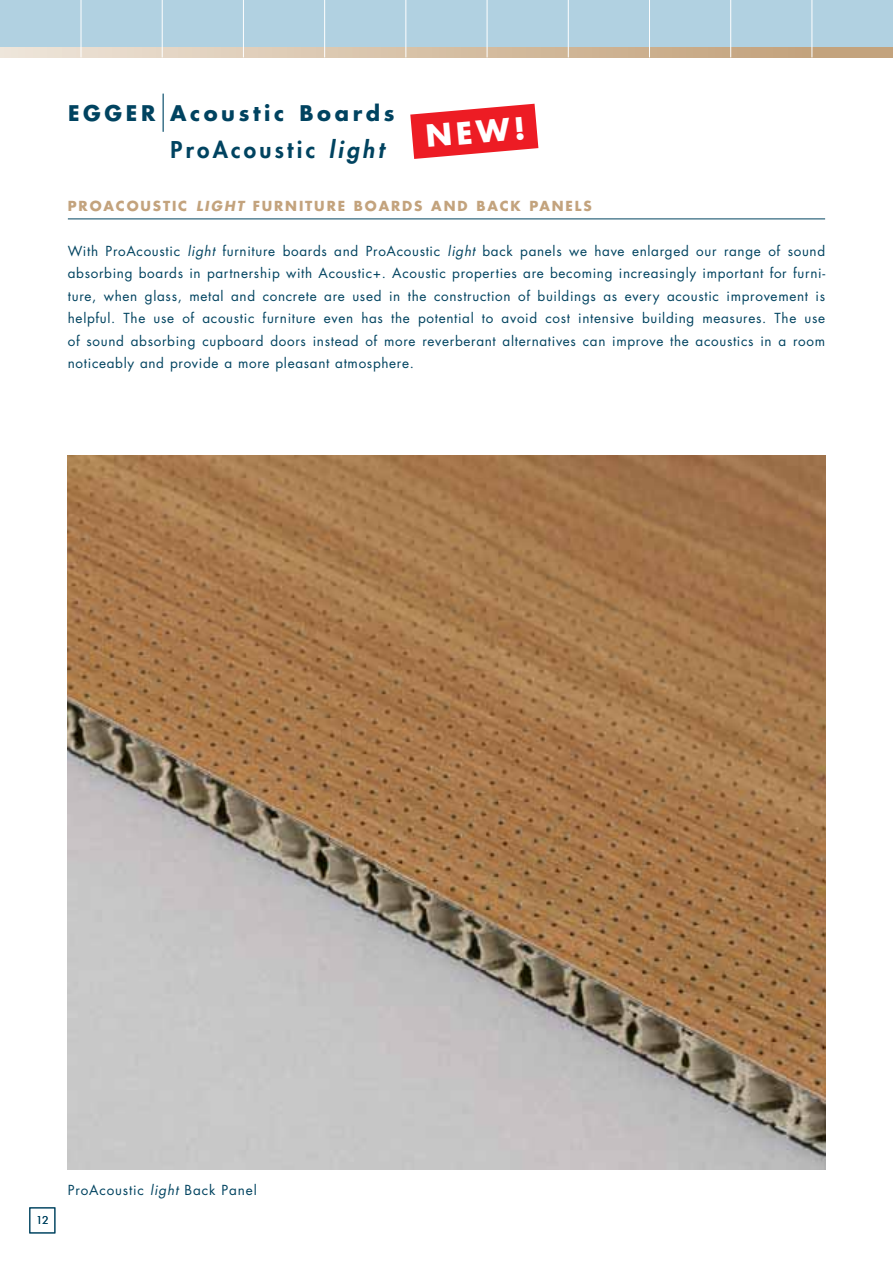
<style>
.page{position:relative;width:893px;height:1263px;background:#fff}
.page>*{position:absolute;margin:0;border:0;box-sizing:border-box;transform-origin:0 0}
.t1{font:700 29.85px "Futura";color:#fff}
.t2{font:800 22.5px "Futura";letter-spacing:.145em;color:#004360}
.t3{font:700 21px "Futura";letter-spacing:.17em;color:#004360}
.t4{font:13.5px/22.5px "Futura";letter-spacing:.05em;color:#004360;text-align:justify}
.t5{font:700 13.5px "Futura";letter-spacing:.135em;color:#c3a37d}
.t6{font:10.5px "Futura";color:#004360}
.s1{font-style:italic}
</style>
<div class="page">
<div style="left:811px;top:0;width:81px;height:57px;background:#c3a37d"></div>
<hr style="left:1px;top:0;width:1px;height:57px;background:#efe7dc">
<hr style="left:2px;top:0;width:4px;height:57px;background:#eee6db">
<hr style="left:9px;top:0;width:4px;height:57px;background:#eee5da">
<hr style="left:16px;top:0;width:4px;height:57px;background:#ede5d9">
<hr style="left:23px;top:0;width:4px;height:57px;background:#ede4d8">
<hr style="left:31px;top:0;width:4px;height:57px;background:#ede3d7">
<hr style="left:38px;top:0;width:4px;height:57px;background:#ece3d6">
<hr style="left:45px;top:0;width:4px;height:57px;background:#ece2d5">
<div style="left:52px;top:0;width:5px;height:57px;background:#ebe1d4"></div>
<hr style="left:60px;top:0;width:4px;height:57px;background:#ebe1d3">
<hr style="left:67px;top:0;width:4px;height:57px;background:#eadfd2">
<hr style="left:74px;top:0;width:4px;height:57px;background:#eadfd2">
<div style="left:81px;top:0;width:5px;height:57px;background:#eaded0"></div>
<hr style="left:89px;top:0;width:4px;height:57px;background:#e9ddcf">
<hr style="left:96px;top:0;width:4px;height:57px;background:#e9ddcf">
<hr style="left:103px;top:0;width:4px;height:57px;background:#e9dcce">
<div style="left:110px;top:0;width:5px;height:57px;background:#e9dccd"></div>
<hr style="left:118px;top:0;width:4px;height:57px;background:#e8dbcc">
<hr style="left:125px;top:0;width:4px;height:57px;background:#e8dacb">
<hr style="left:132px;top:0;width:4px;height:57px;background:#e7daca">
<hr style="left:140px;top:0;width:4px;height:57px;background:#e7d9c9">
<hr style="left:147px;top:0;width:4px;height:57px;background:#e6d8c8">
<hr style="left:154px;top:0;width:4px;height:57px;background:#e6d8c7">
<svg style="left:161px;top:47px;width:4px;height:10px"></svg>
<hr style="left:169px;top:0;width:4px;height:57px;background:#e5d6c5">
<hr style="left:176px;top:0;width:4px;height:57px;background:#e5d6c5">
<hr style="left:183px;top:0;width:4px;height:57px;background:#e4d5c3">
<hr style="left:190px;top:0;width:4px;height:57px;background:#e4d5c2">
<hr style="left:198px;top:0;width:4px;height:57px;background:#e3d4c2">
<hr style="left:205px;top:0;width:4px;height:57px;background:#e3d3c1">
<hr style="left:212px;top:0;width:4px;height:57px;background:#e2d3c0">
<hr style="left:219px;top:0;width:4px;height:57px;background:#e2d2bf">
<hr style="left:227px;top:0;width:4px;height:57px;background:#e1d1be">
<hr style="left:234px;top:0;width:4px;height:57px;background:#e1d1bd">
<hr style="left:241px;top:0;width:4px;height:57px;background:#e1d0bc">
<hr style="left:248px;top:0;width:4px;height:57px;background:#e1cfbb">
<hr style="left:256px;top:0;width:4px;height:57px;background:#e1cfbb">
<hr style="left:263px;top:0;width:4px;height:57px;background:#e0ceba">
<hr style="left:270px;top:0;width:4px;height:57px;background:#e0ceb9">
<hr style="left:277px;top:0;width:4px;height:57px;background:#dfcdb8">
<hr style="left:285px;top:0;width:4px;height:57px;background:#dfcdb7">
<hr style="left:292px;top:0;width:4px;height:57px;background:#deccb6">
<hr style="left:299px;top:0;width:4px;height:57px;background:#decbb5">
<hr style="left:306px;top:0;width:4px;height:57px;background:#ddcab4">
<hr style="left:314px;top:0;width:4px;height:57px;background:#ddcab4">
<hr style="left:321px;top:0;width:4px;height:57px;background:#dcc9b3">
<hr style="left:328px;top:0;width:4px;height:57px;background:#dcc9b2">
<div style="left:335px;top:0;width:5px;height:57px;background:#dcc9b1"></div>
<hr style="left:343px;top:0;width:4px;height:57px;background:#dbc8b0">
<hr style="left:350px;top:0;width:4px;height:57px;background:#dbc8af">
<hr style="left:357px;top:0;width:4px;height:57px;background:#dbc6ae">
<div style="left:364px;top:0;width:5px;height:57px;background:#dac6ad"></div>
<hr style="left:372px;top:0;width:4px;height:57px;background:#dac5ad">
<hr style="left:379px;top:0;width:4px;height:57px;background:#dac5ac">
<hr style="left:386px;top:0;width:4px;height:57px;background:#d9c4ab">
<div style="left:393px;top:0;width:5px;height:57px;background:#d9c4aa"></div>
<hr style="left:401px;top:0;width:4px;height:57px;background:#d9c3a9">
<hr style="left:408px;top:0;width:4px;height:57px;background:#d8c3a8">
<hr style="left:415px;top:0;width:4px;height:57px;background:#d8c2a7">
<hr style="left:423px;top:0;width:4px;height:57px;background:#d7c1a6">
<hr style="left:430px;top:0;width:4px;height:57px;background:#d7c1a6">
<hr style="left:437px;top:0;width:4px;height:57px;background:#d6c0a5">
<hr style="left:444px;top:0;width:4px;height:57px;background:#d6bfa4">
<hr style="left:452px;top:0;width:4px;height:57px;background:#d5bfa3">
<hr style="left:459px;top:0;width:4px;height:57px;background:#d5bea2">
<hr style="left:466px;top:0;width:4px;height:57px;background:#d4bda1">
<hr style="left:473px;top:0;width:4px;height:57px;background:#d4bda0">
<hr style="left:481px;top:0;width:4px;height:57px;background:#d4bca0">
<hr style="left:488px;top:0;width:4px;height:57px;background:#d4bc9f">
<hr style="left:495px;top:0;width:4px;height:57px;background:#d4bb9e">
<hr style="left:502px;top:0;width:4px;height:57px;background:#d3ba9d">
<hr style="left:510px;top:0;width:4px;height:57px;background:#d3ba9c">
<hr style="left:517px;top:0;width:4px;height:57px;background:#d2b99b">
<hr style="left:524px;top:0;width:4px;height:57px;background:#d2b99a">
<hr style="left:531px;top:0;width:4px;height:57px;background:#d1b89a">
<hr style="left:539px;top:0;width:4px;height:57px;background:#d1b899">
<hr style="left:546px;top:0;width:4px;height:57px;background:#d0b798">
<hr style="left:553px;top:0;width:4px;height:57px;background:#d0b798">
<hr style="left:560px;top:0;width:4px;height:57px;background:#d0b697">
<hr style="left:568px;top:0;width:4px;height:57px;background:#cfb696">
<hr style="left:575px;top:0;width:4px;height:57px;background:#cfb596">
<hr style="left:582px;top:0;width:4px;height:57px;background:#cfb495">
<hr style="left:589px;top:0;width:4px;height:57px;background:#cfb494">
<hr style="left:597px;top:0;width:4px;height:57px;background:#ceb393">
<hr style="left:604px;top:0;width:4px;height:57px;background:#ceb292">
<hr style="left:611px;top:0;width:4px;height:57px;background:#cdb292">
<div style="left:618px;top:0;width:5px;height:57px;background:#cdb191"></div>
<hr style="left:626px;top:0;width:4px;height:57px;background:#cdb190">
<hr style="left:633px;top:0;width:4px;height:57px;background:#ccb08f">
<hr style="left:640px;top:0;width:4px;height:57px;background:#ccaf8e">
<div style="left:647px;top:0;width:5px;height:57px;background:#cbaf8e"></div>
<hr style="left:655px;top:0;width:4px;height:57px;background:#cbaf8d">
<hr style="left:662px;top:0;width:4px;height:57px;background:#cbae8c">
<hr style="left:669px;top:0;width:4px;height:57px;background:#cbae8b">
<div style="left:676px;top:0;width:5px;height:57px;background:#caad8a"></div>
<hr style="left:684px;top:0;width:4px;height:57px;background:#caac8a">
<hr style="left:691px;top:0;width:4px;height:57px;background:#c9ac89">
<hr style="left:698px;top:0;width:4px;height:57px;background:#c9ab88">
<hr style="left:706px;top:0;width:4px;height:57px;background:#c9ab88">
<hr style="left:713px;top:0;width:4px;height:57px;background:#c8aa87">
<hr style="left:720px;top:0;width:4px;height:57px;background:#c8a986">
<hr style="left:727px;top:0;width:4px;height:57px;background:#c7a985">
<hr style="left:735px;top:0;width:4px;height:57px;background:#c7a885">
<hr style="left:742px;top:0;width:4px;height:57px;background:#c6a784">
<hr style="left:749px;top:0;width:4px;height:57px;background:#c6a783">
<hr style="left:756px;top:0;width:4px;height:57px;background:#c6a682">
<hr style="left:764px;top:0;width:4px;height:57px;background:#c6a682">
<hr style="left:771px;top:0;width:4px;height:57px;background:#c6a681">
<hr style="left:778px;top:0;width:4px;height:57px;background:#c5a580">
<hr style="left:785px;top:0;width:4px;height:57px;background:#c5a580">
<hr style="left:793px;top:0;width:4px;height:57px;background:#c4a47f">
<hr style="left:800px;top:0;width:4px;height:57px;background:#c4a37e">
<hr style="left:807px;top:0;width:4px;height:57px;background:#c3a37d">
<div style="left:1px;top:0;width:891px;height:47px;background:#b1d1e1"></div>
<hr style="left:81px;top:0;width:1px;height:57px;background:#fff">
<hr style="left:162px;top:0;width:1px;height:57px;background:#fff">
<hr style="left:243px;top:0;width:1px;height:57px;background:#fff">
<hr style="left:324px;top:0;width:1px;height:57px;background:#fff">
<hr style="left:405px;top:0;width:1px;height:57px;background:#fff">
<hr style="left:486px;top:0;width:1px;height:57px;background:#fff">
<hr style="left:568px;top:0;width:1px;height:57px;background:#fff">
<hr style="left:649px;top:0;width:1px;height:57px;background:#fff">
<hr style="left:730px;top:0;width:1px;height:57px;background:#fff">
<hr style="left:811px;top:0;width:1px;height:57px;background:#fff">
<div style="left:30px;top:1208px;width:25px;height:25px;border:1px solid #004360"></div>
<hr style="left:68px;top:219px;width:757px;height:1px;background:#004360">
<hr style="left:163px;top:94px;width:1px;height:38px;background:#004360">
<svg style="left:410px;top:104px;width:128px;height:55px"></svg>
<img style="left:68px;top:455px;width:757px;height:714px">
<h3 class="t3" style="left:68px;top:104px;width:328px">EGGER Acoustic Boards</h3>
<h2 class="t2" style="left:170px;top:139px;width:219px">ProAcoustic <span class="s1">light</span></h2>
<h1 class="t1" style="left:425px;top:123px;width:101px;rotate:-5deg">NEW!</h1>
<p class="t5" style="left:68px;top:200px;width:525px">PROACOUSTIC <span class="s1">LIGHT</span> FURNITURE BOARDS AND BACK PANELS</p>
<p class="t4" style="left:68px;top:241px;width:758px">With ProAcoustic <span class="s1">light</span> furniture boards and ProAcoustic <span class="s1">light</span> back panels we have enlarged our range of sound absorbing boards in partnership with Acoustic+. Acoustic properties are becoming increasingly important for furni&shy;ture, when glass, metal and concrete are used in the construction of buildings as every acoustic improvement is helpful. The use of acoustic furniture even has the potential to avoid cost intensive building measures. The use of sound absorbing cupboard doors instead of more reverberant alternatives can improve the acoustics in a room noticeably and provide a more pleasant atmosphere.</p>
<p class="t6" style="left:36px;top:1215px;width:14px">12</p>
<p class="t4" style="left:68px;top:1180px;width:190px">ProAcoustic <span class="s1">light</span> Back Panel</p>
</div>
